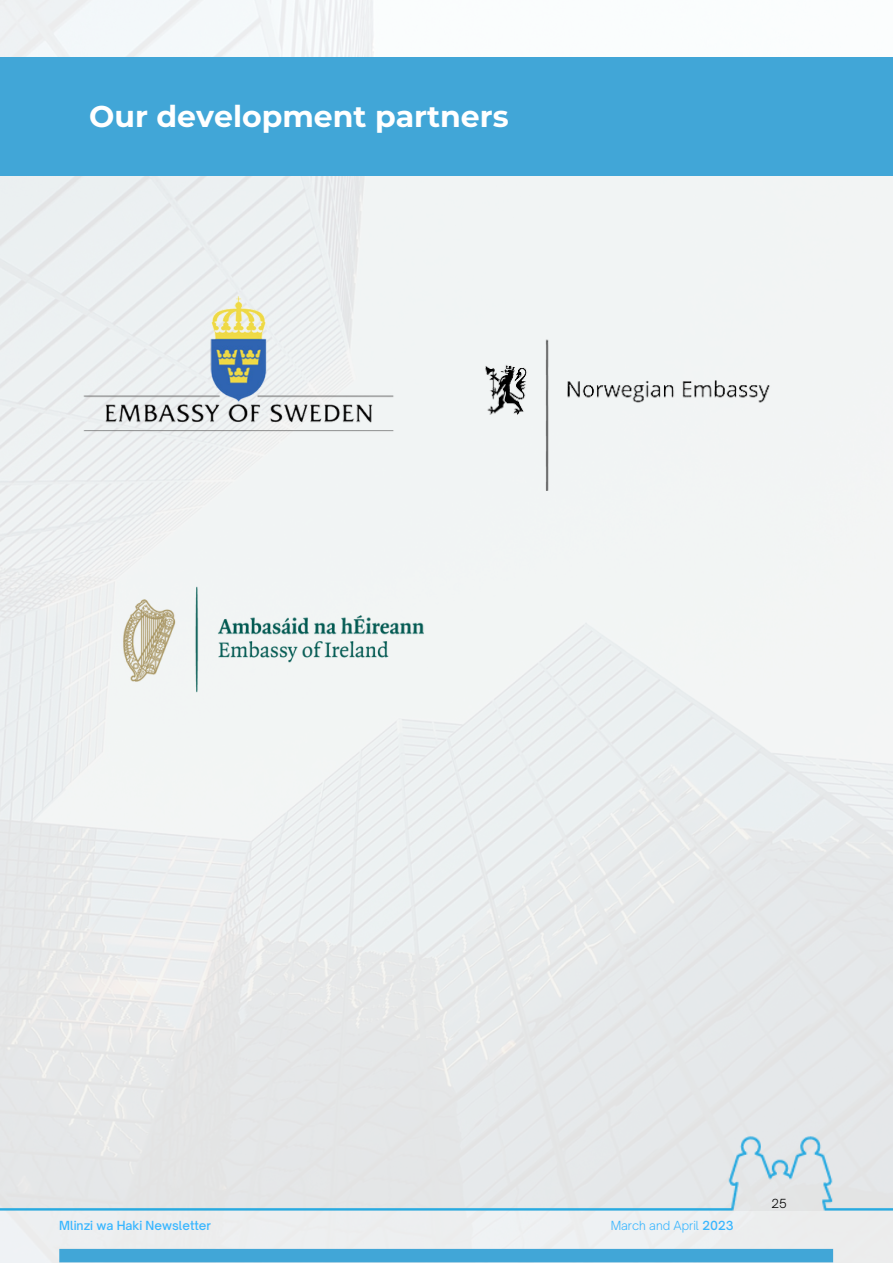
<style>
.page{position:relative;width:893px;height:1264px;background:#fff}
.page>*{position:absolute;margin:0;border:0;box-sizing:border-box;transform-origin:0 0}
.t1{font:700 30px "Montserrat";color:#fff}
.t2{font:500 12px "Open Sauce One";color:#38b6ff}
.t3{font:300 12px "Open Sauce One";color:#38b6ff}
.t4{font:300 12px "Open Sauce One";color:#000}
.s1{font-weight:500}
</style>
<div class="page">
<img style="left:0;top:0;width:892px;height:1262px">
<div style="left:0;top:163px;width:892px;height:1047px;background:#edf1f2"></div>
<div style="left:59px;top:1248px;width:774px;height:14px;background:#41a6d7"></div>
<img style="left:0;top:1118px;width:892px;height:101px">
<div style="left:0;top:58px;width:892px;height:117px;background:#41a6d7"></div>
<img style="left:95px;top:581px;width:329px;height:112px">
<img style="left:79px;top:277px;width:315px;height:190px">
<img style="left:485px;top:339px;width:285px;height:151px">
<p class="t1" style="left:89px;top:98px;width:421px">Our development partners</p>
<p class="t2" style="left:59px;top:1217px;width:153px">Mlinzi wa Haki Newsletter</p>
<p class="t3" style="left:610px;top:1217px;width:124px">March and April <span class="s1">2023</span></p>
<p class="t4" style="left:771px;top:1195px;width:17px">25</p>
</div>
